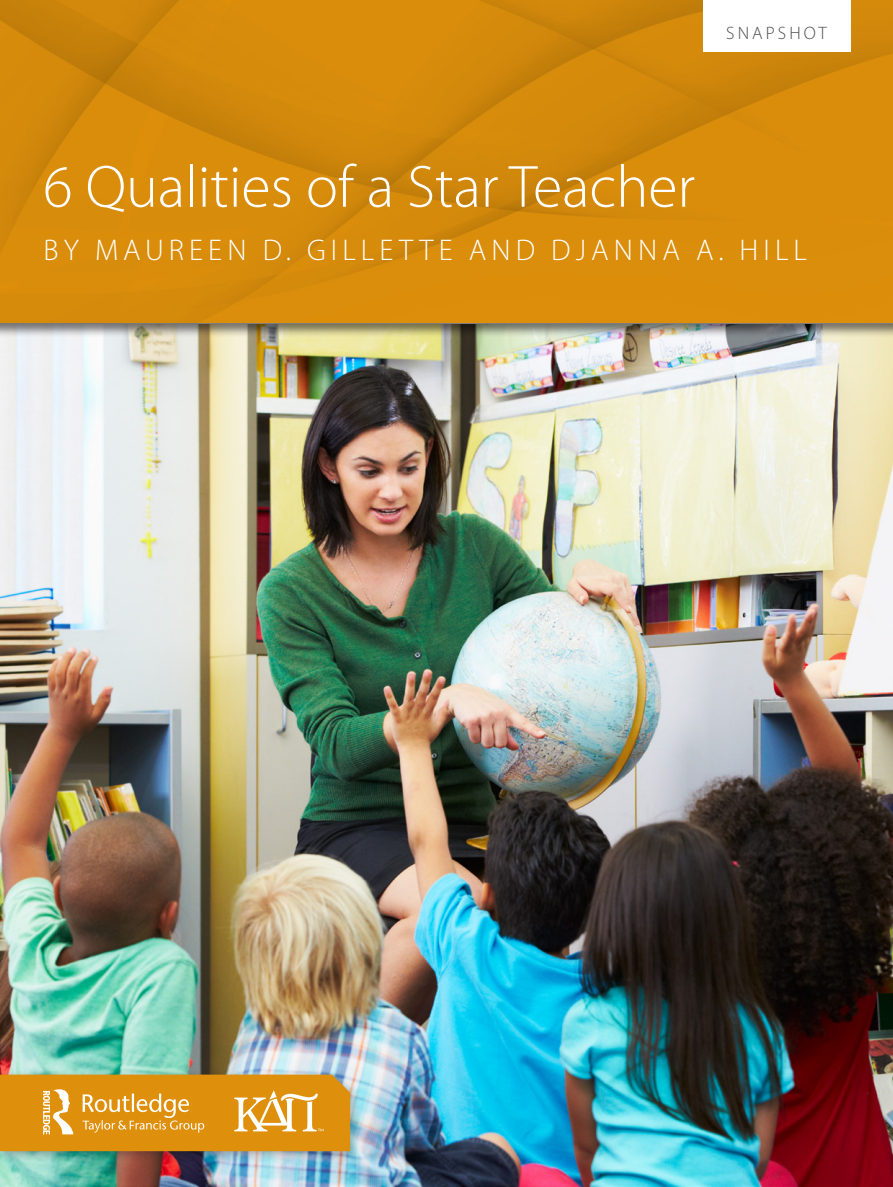
<style>
.page{position:relative;width:893px;height:1187px;background:#fff}
.page>*{position:absolute;margin:0;border:0;box-sizing:border-box;transform-origin:0 0}
.t1{font:300 60px "Myriad Pro";color:#fff}
.t2{font:300 30px "Myriad Pro";letter-spacing:.17em;color:#fff}
.t3{font:300 18px "Myriad Pro";letter-spacing:.17em;color:#4b4c4d}
</style>
<div class="page">
<img style="left:0;top:337px;width:893px;height:849px">
<div style="left:0;top:0;width:893px;height:337px;background:#231f20;opacity:.6"></div>
<svg style="left:0;top:0;width:893px;height:323px;background:#d58a0b"></svg>
<div style="left:703px;top:0;width:147px;height:51px;background:#fff"></div>
<div style="left:0;top:1069px;width:361px;height:93px;background:#231f20;opacity:.3"></div>
<svg style="left:0;top:1074px;width:350px;height:77px;background:#e09b25"></svg>
<p class="t3" style="left:726px;top:23px;width:102px">SNAPSHOT</p>
<h1 class="t1" style="left:43px;top:154px;width:653px">6 Qualities of a Star Teacher</h1>
<p class="t2" style="left:44px;top:233px;width:765px">BY MAUREEN D. GILLETTE AND DJANNA A. HILL</p>
</div>
